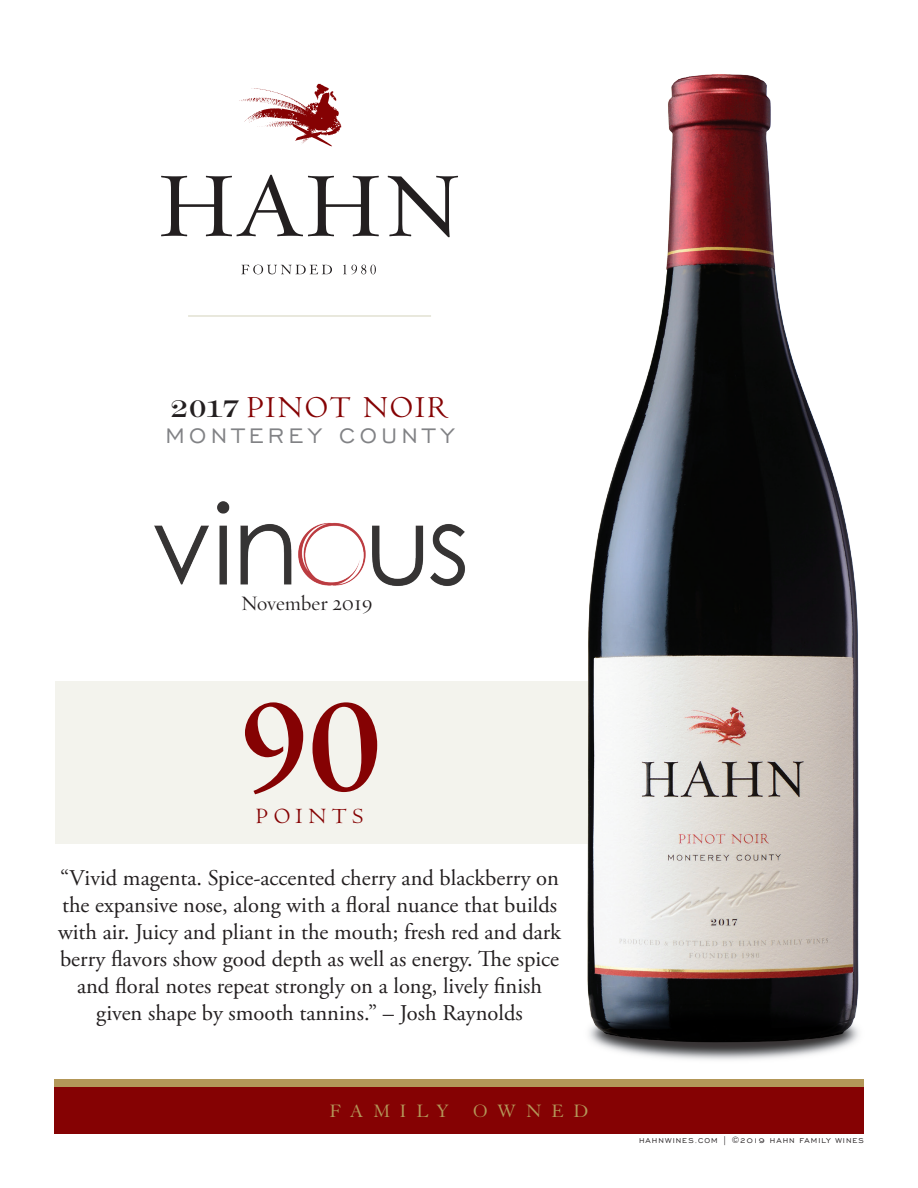
<style>
.page{position:relative;width:918px;height:1188px;background:#fff}
.page>*{position:absolute;margin:0;border:0;box-sizing:border-box;transform-origin:0 0}
.t1{font:700 142.5px "Centaur";color:#850203}
.t2{font:31.5px "Centaur";letter-spacing:.065em;color:#850203}
.t3{font:27px "Engravers Gothic BT";letter-spacing:.165em;color:#818285}
.t4{font:22.5px/27px "Adobe Garamond Pro";color:#231f20;text-align:center}
.t5{font:22.5px "Centaur";letter-spacing:.25em;color:#850203}
.t6{font:21px "Requiem Display HTF Roman";color:#231f20}
.t7{font:19.5px "Granjon";letter-spacing:.5em;color:#b39758}
.t8{font:9px "Engravers Gothic BT";letter-spacing:.11em;color:#231f20}
.s1{font-family:"Engravure AT";font-size:27px;color:#231f20}
</style>
<div class="page">
<div style="left:54px;top:1080px;width:810px;height:54px;background:#850203"></div>
<div style="left:54px;top:1079px;width:810px;height:8px;background:#b39758"></div>
<svg style="left:241px;top:265px;width:91px;height:9px"></svg>
<svg style="left:343px;top:265px;width:33px;height:9px"></svg>
<svg style="left:161px;top:174px;width:218px;height:62px"></svg>
<svg style="left:387px;top:176px;width:71px;height:62px"></svg>
<svg style="left:239px;top:84px;width:102px;height:62px"></svg>
<hr style="left:188px;top:315px;width:243px;height:2px;background:#e2e1d2">
<div style="left:55px;top:681px;width:693px;height:163px;background:#f3f3ed"></div>
<img style="left:587px;top:74px;width:272px;height:903px">
<img style="left:587px;top:977px;width:272px;height:83px">
<img style="left:154px;top:501px;width:311px;height:85px">
<h2 class="t2" style="left:170px;top:390px;width:280px"><span class="s1">2017</span> PINOT NOIR</h2>
<p class="t3" style="left:165px;top:420px;width:290px">MONTEREY COUNTY</p>
<p class="t6" style="left:241px;top:591px;width:133px">November 2019</p>
<h1 class="t1" style="left:237px;top:671px;width:146px">90</h1>
<p class="t5" style="left:256px;top:803px;width:108px">POINTS</p>
<p class="t4" style="left:58px;top:865px;width:505px">“Vivid magenta. Spice-accented cherry and blackberry on the expansive nose, along with a floral nuance that builds with air. Juicy and pliant in the mouth; fresh red and dark berry flavors show good depth as well as energy. The spice and floral notes repeat strongly on a long, lively finish given shape by smooth tannins.” – Josh Raynolds</p>
<p class="t7" style="left:330px;top:1101px;width:260px">FAMILY OWNED</p>
<p class="t8" style="left:639px;top:1136px;width:226px">HAHNWINES.COM | ©2019 HAHN FAMILY WINES</p>
</div>
